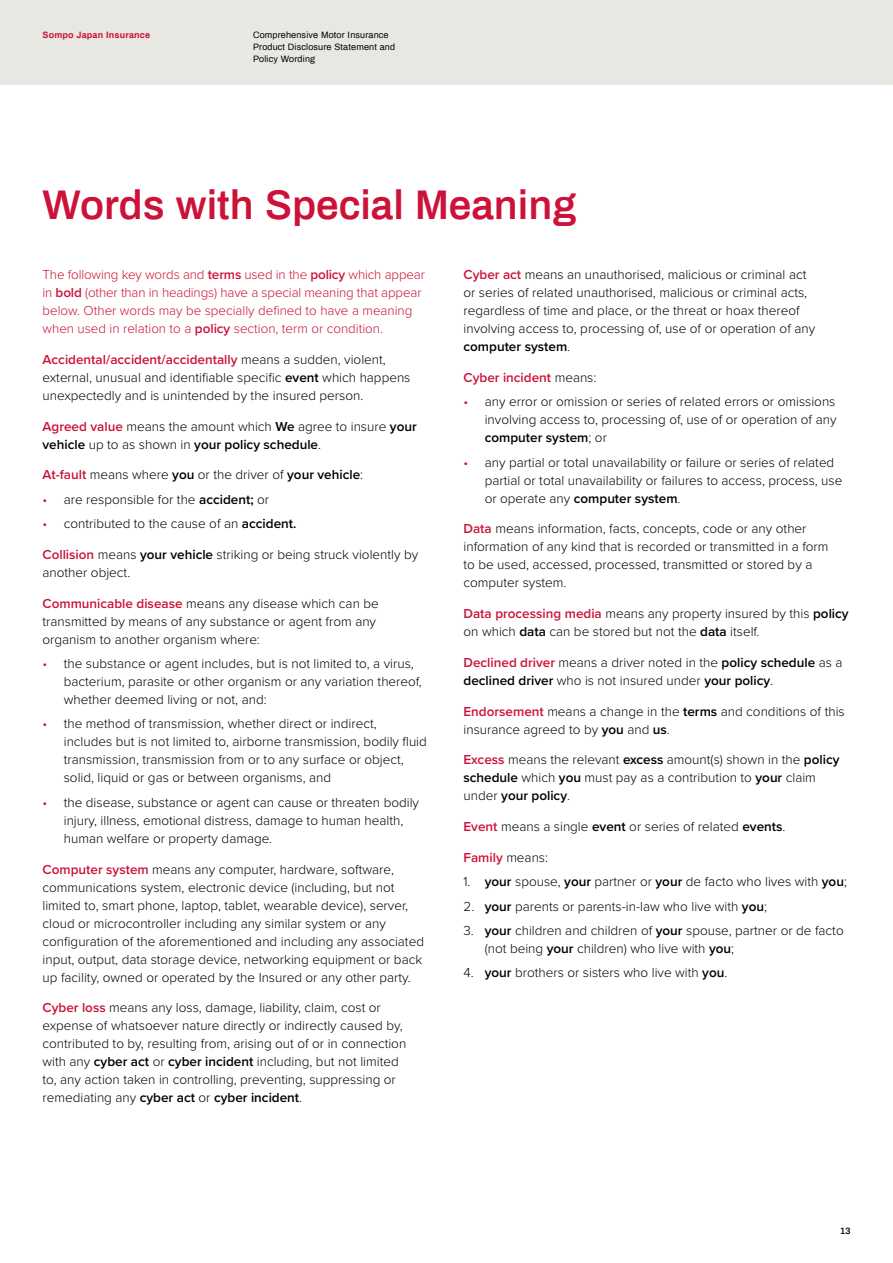
<style>
.page{position:relative;width:893px;height:1263px;background:#fff}
.page>*{position:absolute;margin:0;border:0;box-sizing:border-box;transform-origin:0 0}
.t1{font:600 40.5px "Archivo";color:#cc1238}
.t2{font:300 13.5px/18px "Proxima Nova";color:#000}
.t3{font:300 13.5px/18px "Proxima Nova";letter-spacing:-.01em;color:#cc1238}
.t4{font:600 13.5px "Proxima Nova";color:#cc1238}
.t5{font:9px/12px "Archivo";letter-spacing:.02em;color:#000}
.t6{font:700 9px "Archivo";letter-spacing:.02em;color:#cc1238}
.t7{font:600 9px "Archivo";color:#000}
.s1{font-weight:600}
.s2{font-weight:600;color:#cc1238}
.s3{color:#cc1238}
.s4{font-weight:300;color:#000}
</style>
<div class="page">
<div style="left:0;top:0;width:893px;height:85px;background:#e8e8e3"></div>
<p class="t6" style="left:43px;top:29px;width:109px">Sompo Japan Insurance</p>
<p class="t5" style="left:253px;top:29px;width:144px">Comprehensive Motor Insurance<br>Product Disclosure Statement and<br>Policy Wording</p>
<h1 class="t1" style="left:43px;top:175px;width:535px">Words with Special Meaning</h1>
<p class="t3" style="left:43px;top:265px;width:384px">The following key words and <span class="s1">terms</span> used in the <span class="s1">policy</span> which appear in <span class="s1">bold</span> (other than in headings) have a special meaning that appear below. Other words may be specially defined to have a meaning when used in relation to a <span class="s1">policy</span> section, term or condition.</p>
<p class="t2" style="left:43px;top:350px;width:369px"><span class="s2">Accidental/accident/accidentally</span> means a sudden, violent, external, unusual and identifiable specific <span class="s1">event</span> which happens unexpectedly and is unintended by the insured person.</p>
<p class="t2" style="left:43px;top:416px;width:376px"><span class="s2">Agreed value</span> means the amount which <span class="s1">We</span> agree to insure <span class="s1">your vehicle</span> up to as shown in <span class="s1">your policy schedule</span>.</p>
<p class="t2" style="left:43px;top:465px;width:322px"><span class="s2">At-fault</span> means where <span class="s1">you</span> or the driver of <span class="s1">your vehicle</span>:</p>
<p class="t2" style="left:43px;top:490px;width:228px"><span class="s3">•</span> are responsible for the <span class="s1">accident;</span> or</p>
<p class="t2" style="left:43px;top:514px;width:255px"><span class="s3">•</span> contributed to the cause of an <span class="s1">accident.</span></p>
<p class="t2" style="left:43px;top:545px;width:377px"><span class="s2">Collision</span> means <span class="s1">your vehicle</span> striking or being struck violently by another object.</p>
<p class="t2" style="left:43px;top:593px;width:338px"><span class="s2">Communicable disease</span> means any disease which can be transmitted by means of any substance or agent from any organism to another organism where:</p>
<p class="t2" style="left:64px;top:654px;width:360px;text-indent:-21px"><span class="s3">•</span> the substance or agent includes, but is not limited to, a virus, bacterium, parasite or other organism or any variation thereof, whether deemed living or not, and:</p>
<p class="t2" style="left:64px;top:714px;width:365px;text-indent:-21px"><span class="s3">•</span> the method of transmission, whether direct or indirect, includes but is not limited to, airborne transmission, bodily fluid transmission, transmission from or to any surface or object, solid, liquid or gas or between organisms, and</p>
<p class="t2" style="left:64px;top:793px;width:357px;text-indent:-21px"><span class="s3">•</span> the disease, substance or agent can cause or threaten bodily injury, illness, emotional distress, damage to human health, human welfare or property damage.</p>
<p class="t2" style="left:43px;top:859px;width:383px"><span class="s2">Computer system</span> means any computer, hardware, software, communications system, electronic device (including, but not limited to, smart phone, laptop, tablet, wearable device), server, cloud or microcontroller including any similar system or any configuration of the aforementioned and including any associated input, output, data storage device, networking equipment or back up facility, owned or operated by the Insured or any other party.</p>
<p class="t2" style="left:43px;top:998px;width:365px"><span class="s2">Cyber loss</span> means any loss, damage, liability, claim, cost or expense of whatsoever nature directly or indirectly caused by, contributed to by, resulting from, arising out of or in connection with any <span class="s1">cyber act</span> or <span class="s1">cyber incident</span> including, but not limited to, any action taken in controlling, preventing, suppressing or remediating any <span class="s1">cyber act</span> or <span class="s1">cyber incident</span>.</p>
<p class="t2" style="left:463px;top:265px;width:353px"><span class="s2">Cyber act</span> means an unauthorised, malicious or criminal act or series of related unauthorised, malicious or criminal acts, regardless of time and place, or the threat or hoax thereof involving access to, processing of, use of or operation of any <span class="s1">computer system</span>.</p>
<p class="t4" style="left:463px;top:367px;width:134px">Cyber incident <span class="s4">means:</span></p>
<p class="t2" style="left:485px;top:392px;width:353px;text-align:justify;text-indent:-21px"><span class="s3">•</span> any error or omission or series of related errors or omissions involving access to, processing of, use of or operation of any <span class="s1">computer system</span>; or</p>
<p class="t2" style="left:485px;top:452px;width:359px;text-indent:-21px"><span class="s3">•</span> any partial or total unavailability or failure or series of related partial or total unavailability or failures to access, process, use or operate any <span class="s1">computer system</span>.</p>
<p class="t2" style="left:463px;top:519px;width:367px"><span class="s2">Data</span> means information, facts, concepts, code or any other information of any kind that is recorded or transmitted in a form to be used, accessed, processed, transmitted or stored by a computer system.</p>
<p class="t2" style="left:463px;top:604px;width:387px"><span class="s2">Data processing media</span> means any property insured by this <span class="s1">policy </span>on which <span class="s1">data</span> can be stored but not the <span class="s1">data</span> itself.</p>
<p class="t2" style="left:463px;top:653px;width:380px"><span class="s2">Declined driver</span> means a driver noted in the <span class="s1">policy schedule</span> as a <span class="s1">declined driver</span> who is not insured under <span class="s1">your policy</span>.</p>
<p class="t2" style="left:463px;top:701px;width:383px"><span class="s2">Endorsement</span> means a change in the <span class="s1">terms</span> and conditions of this insurance agreed to by <span class="s1">you</span> and <span class="s1">us</span>.</p>
<p class="t2" style="left:463px;top:750px;width:377px"><span class="s2">Excess</span> means the relevant <span class="s1">excess</span> amount(s) shown in the <span class="s1">policy schedule</span> which <span class="s1">you</span> must pay as a contribution to <span class="s1">your</span> claim under <span class="s1">your policy</span>.</p>
<p class="t2" style="left:463px;top:817px;width:323px"><span class="s2">Event</span> means a single <span class="s1">event</span> or series of related <span class="s1">events</span>.</p>
<p class="t4" style="left:463px;top:847px;width:86px">Family <span class="s4">means:</span></p>
<p class="t2" style="left:463px;top:872px;width:385px">1. <span class="s1">your</span> spouse, <span class="s1">your</span> partner or <span class="s1">your</span> de facto who lives with <span class="s1">you</span>;</p>
<p class="t2" style="left:463px;top:896px;width:305px">2. <span class="s1">your</span> parents or parents-in-law who live with <span class="s1">you</span>;</p>
<p class="t2" style="left:485px;top:921px;width:360px;text-indent:-21px">3. <span class="s1">your</span> children and children of <span class="s1">your</span> spouse, partner or de facto (not being <span class="s1">your</span> children) who live with <span class="s1">you</span>;</p>
<p class="t2" style="left:463px;top:963px;width:265px">4. <span class="s1">your</span> brothers or sisters who live with <span class="s1">you</span>.</p>
<p class="t7" style="left:840px;top:1224px;width:12px">13</p>
</div>
